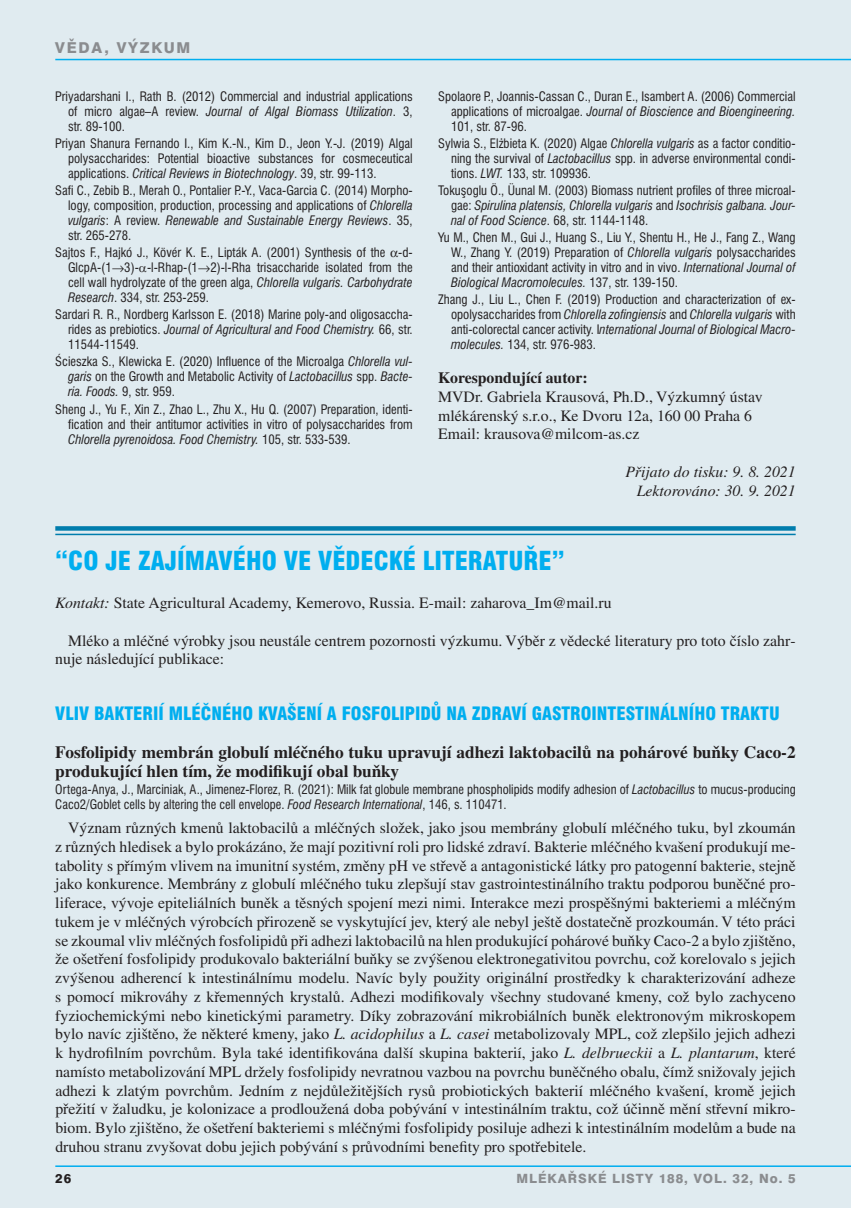
<style>
.page{position:relative;width:851px;height:1208px;background:#fff}
.page>*{position:absolute;margin:0;border:0;box-sizing:border-box;transform-origin:0 0}
.t1{font:900 condensed 25.5px "Swiss 721 BTCE";color:#00aeef}
.t2{font:900 condensed 18px "Swiss 721 BTCE";color:#00aeef}
.t3{font:700 17.25px/18.8px "Times CE";color:#231f20}
.t4{font:15.75px/18.8px "Times CE";color:#231f20}
.t5{font:italic 15.75px/18.8px "Times CE";color:#231f20;text-align:right}
.t6{font:700 15.75px "Times CE";color:#231f20}
.t7{font:800 15px "Swiss 721 BTCE";letter-spacing:.12em;color:#8a8c8f}
.t8{font:condensed 12.75px/15px "Swiss 721 BTCE";color:#231f20;text-align:justify}
.t9{font:800 12.75px "Swiss 721 BTCE";letter-spacing:.075em;color:#8a8c8f}
.t10{font:800 12.75px "Swiss 721 BTCE";color:#231f20}
.s1{font-style:italic}
</style>
<div class="page">
<div style="left:0;top:0;width:850px;height:1208px;background:#e0ebf0"></div>
<hr style="left:850px;top:0;width:1px;height:1208px;background:#e0ebf0">
<hr style="left:55px;top:59px;width:795px;height:1px;background:#00aeef">
<hr style="left:55px;top:1165px;width:795px;height:2px;background:#00aeef">
<div style="left:55px;top:526px;width:740px;height:5px;background:#007dad"></div>
<hr style="left:55px;top:533px;width:740px;height:2px;background:#007dad">
<p class="t7" style="left:55px;top:38px;width:137px">VĚDA, VÝZKUM</p>
<p class="t8" style="left:68px;top:88px;width:346px;text-indent:-13px">Priyadarshani I., Rath B. (2012) Commercial and industrial applications of micro algae–A review. <span class="s1">Journal of Algal Biomass Utilization</span>. 3, str. 89-100.</p>
<p class="t8" style="left:68px;top:135px;width:346px;text-indent:-13px">Priyan Shanura Fernando I., Kim K.-N., Kim D., Jeon Y.-J. (2019) Algal polysaccharides: Potential bioactive substances for cosmeceutical applications. <span class="s1">Critical Reviews in Biotechnology</span>. 39, str. 99-113.</p>
<p class="t8" style="left:68px;top:182px;width:346px;text-indent:-13px">Safi C., Zebib B., Merah O., Pontalier P.-Y., Vaca-Garcia C. (2014) Morpho&shy;logy, composition, production, processing and applications of <span class="s1">Chlorella vulgaris</span>: A review. <span class="s1">Renewable and Sustainable Energy Reviews</span>. 35, str. 265-278.</p>
<p class="t8" style="left:68px;top:244px;width:346px;text-indent:-13px">Sajtos F., Hajkó J., Kövér K. E., Lipták A. (2001) Synthesis of the -d-GlcpA-(1→3)- -l-Rhap-(1→2)-l-Rha trisaccharide isolated from the cell wall hydrolyzate of the green alga, <span class="s1">Chlorella vulgaris. Carbohydrate Research</span>. 334, str. 253-259.</p>
<p class="t8" style="left:68px;top:306px;width:346px;text-indent:-13px">Sardari R. R., Nordberg Karlsson E. (2018) Marine poly-and oligosaccha&shy;rides as prebiotics. <span class="s1">Journal of Agricultural and Food Chemistry.</span> 66, str.<br>11544-11549.</p>
<p class="t8" style="left:68px;top:354px;width:346px;text-indent:-13px">Ścieszka S., Klewicka E. (2020) Influence of the Microalga <span class="s1">Chlorella vul&shy;garis</span> on the Growth and Metabolic Activity of <span class="s1">Lactobacillus</span> spp. <span class="s1">Bacte&shy;ria. Foods.</span> 9, str. 959.</p>
<p class="t8" style="left:68px;top:401px;width:346px;text-indent:-13px">Sheng J., Yu F., Xin Z., Zhao L., Zhu X., Hu Q. (2007) Preparation, identi&shy;fication and their antitumor activities in vitro of polysaccharides from <span class="s1">Chlorella pyrenoidosa. Food Chemistry.</span> 105, str. 533-539.</p>
<p class="t8" style="left:451px;top:88px;width:346px;text-indent:-13px">Spolaore P., Joannis-Cassan C., Duran E., Isambert A. (2006) Commercial applications of microalgae. <span class="s1">Journal of Bioscience and Bioengineering.<br></span>101, str. 87-96.</p>
<p class="t8" style="left:451px;top:135px;width:346px;text-indent:-13px">Sylwia S., Elżbieta K. (2020) Algae <span class="s1">Chlorella vulgaris</span> as a factor conditio&shy;ning the survival of <span class="s1">Lactobacillus</span> spp. in adverse environmental condi&shy;tions. <span class="s1">LWT.</span> 133, str. 109936.</p>
<p class="t8" style="left:451px;top:182px;width:346px;text-indent:-13px">Tokuşoglu Ö., Üunal M. (2003) Biomass nutrient profiles of three microal&shy;gae: <span class="s1">Spirulina platensis, Chlorella vulgaris</span> and <span class="s1">Isochrisis galbana. Jour&shy;nal of Food Science</span>. 68, str. 1144-1148.</p>
<p class="t8" style="left:451px;top:229px;width:346px;text-indent:-13px">Yu M., Chen M., Gui J., Huang S., Liu Y., Shentu H., He J., Fang Z., Wang W., Zhang Y. (2019) Preparation of <span class="s1">Chlorella vulgaris</span> polysaccharides and their antioxidant activity in vitro and in vivo. <span class="s1">International Journal of Biological Macromolecules.</span> 137, str. 139-150.</p>
<p class="t8" style="left:451px;top:291px;width:346px;text-indent:-13px">Zhang J., Liu L., Chen F. (2019) Production and characterization of ex&shy;opolysaccharides from <span class="s1">Chlorella zofingiensis</span> and <span class="s1">Chlorella vulgaris</span> with anti-colorectal cancer activity. I<span class="s1">nternational Journal of Biological Macro&shy;molecules.</span> 134, str. 976-983.</p>
<p class="t6" style="left:438px;top:368px;width:151px">Korespondující autor:</p>
<p class="t4" style="left:438px;top:387px;width:326px">MVDr. Gabriela Krausová, Ph.D., Výzkumný ústav mlékárenský s.r.o., Ke Dvoru 12a, 160 00 Praha 6<br>Email: krausova@milcom-as.cz</p>
<p class="t5" style="left:625px;top:462px;width:172px">Přijato do tisku: 9. 8. 2021<br>Lektorováno: 30. 9. 2021</p>
<h1 class="t1" style="left:55px;top:544px;width:75px">“CO JEZA</h1>
<h1 class="t1" style="left:165px;top:544px;width:27px">JÍMAV</h1>
<h1 class="t1" style="left:233px;top:544px;width:27px">ÉHOVEV</h1>
<h1 class="t1" style="left:332px;top:544px;width:29px">ĚDECK</h1>
<h1 class="t1" style="left:402px;top:544px;width:27px">É LITERATUŘE</h1>
<h1 class="t1" style="left:551px;top:544px;width:15px">”</h1>
<p class="t4" style="left:55px;top:593px;width:557px"><span class="s1">Kontakt:</span> State Agricultural Academy, Kemerovo, Russia. E-mail: zaharova_Im@mail.ru</p>
<p class="t4" style="left:55px;top:631px;width:740px;text-indent:13px">Mléko a mléčné výrobky jsou neustále centrem pozornosti výzkumu. Výběr z vědecké literatury pro toto číslo zahr&shy;nuje následující publikace:</p>
<h2 class="t2" style="left:55px;top:701px;width:10px">VLIVBAKTERIÍML</h2>
<h2 class="t2" style="left:191px;top:701px;width:51px">ÉČNÉHOKVA</h2>
<h2 class="t2" style="left:287px;top:701px;width:19px">ŠENÍAFOSFOLI</h2>
<h2 class="t2" style="left:405px;top:701px;width:47px">PIDŮ NAZDRAVÍGASTROINTESTINÁLNÍHOTRAKTU</h2>
<h3 class="t3" style="left:55px;top:742px;width:741px">Fosfolipidy membrán globulí mléčného tuku upravují adhezi laktobacilů na pohárové buňky Caco-2 produkující hlen tím, že modifikují obal buňky</h3>
<p class="t8" style="left:55px;top:781px;width:741px">Ortega-Anya, J., Marciniak, A., Jimenez-Florez, R. (2021): Milk fat globule membrane phospholipids modify adhesion of <span class="s1">Lactobacillus</span> to mucus-producing<br>Caco2/Goblet cells by altering the cell envelope. <span class="s1">Food Research International</span>, 146, s. 110471.</p>
<p class="t4" style="left:55px;top:818px;width:741px;text-align:justify;text-indent:13px">Význam různých kmenů laktobacilů a mléčných složek, jako jsou membrány globulí mléčného tuku, byl zkoumán z různých hledisek a bylo prokázáno, že mají pozitivní roli pro lidské zdraví. Bakterie mléčného kvašení produkují me&shy;tabolity s přímým vlivem na imunitní systém, změny pH ve střevě a antagonistické látky pro patogenní bakterie, stejně jako konkurence. Membrány z globulí mléčného tuku zlepšují stav gastrointestinálního traktu podporou buněčné pro&shy;liferace, vývoje epiteliálních buněk a těsných spojení mezi nimi. Interakce mezi prospěšnými bakteriemi a mléčným tukem je v mléčných výrobcích přirozeně se vyskytující jev, který ale nebyl ještě dostatečně prozkoumán. V této práci se zkoumal vliv mléčných fosfolipidů při adhezi laktobacilů na hlen produkující pohárové buňky Caco-2 a bylo zjištěno, že ošetření fosfolipidy produkovalo bakteriální buňky se zvýšenou elektronegativitou povrchu, což korelovalo s jejich zvýšenou adherencí k intestinálnímu modelu. Navíc byly použity originální prostředky k charakterizování adheze s pomocí mikrováhy z křemenných krystalů. Adhezi modifikovaly všechny studované kmeny, což bylo zachyceno fyziochemickými nebo kinetickými parametry. Díky zobrazování mikrobiálních buněk elektronovým mikroskopem bylo navíc zjištěno, že některé kmeny, jako <span class="s1">L. acidophilus</span> a <span class="s1">L. casei</span> metabolizovaly MPL, což zlepšilo jejich adhezi k hydrofilním povrchům. Byla také identifikována další skupina bakterií, jako <span class="s1">L. delbrueckii</span> a <span class="s1">L. plantarum</span>, které namísto metabolizování MPL držely fosfolipidy nevratnou vazbou na povrchu buněčného obalu, čímž snižovaly jejich adhezi k zlatým povrchům. Jedním z nejdůležitějších rysů probiotických bakterií mléčného kvašení, kromě jejich přežití v žaludku, je kolonizace a prodloužená doba pobývání v intestinálním traktu, což účinně mění střevní mikro&shy;biom. Bylo zjištěno, že ošetření bakteriemi s mléčnými fosfolipidy posiluje adhezi k intestinálním modelům a bude na druhou stranu zvyšovat dobu jejich pobývání s průvodními benefity pro spotřebitele.</p>
<p class="t10" style="left:55px;top:1170px;width:18px">26</p>
<p class="t9" style="left:516px;top:1170px;width:280px">MLÉKAŘSKÉ LISTY 188, VOL. 32, NO. 5</p>
</div>
